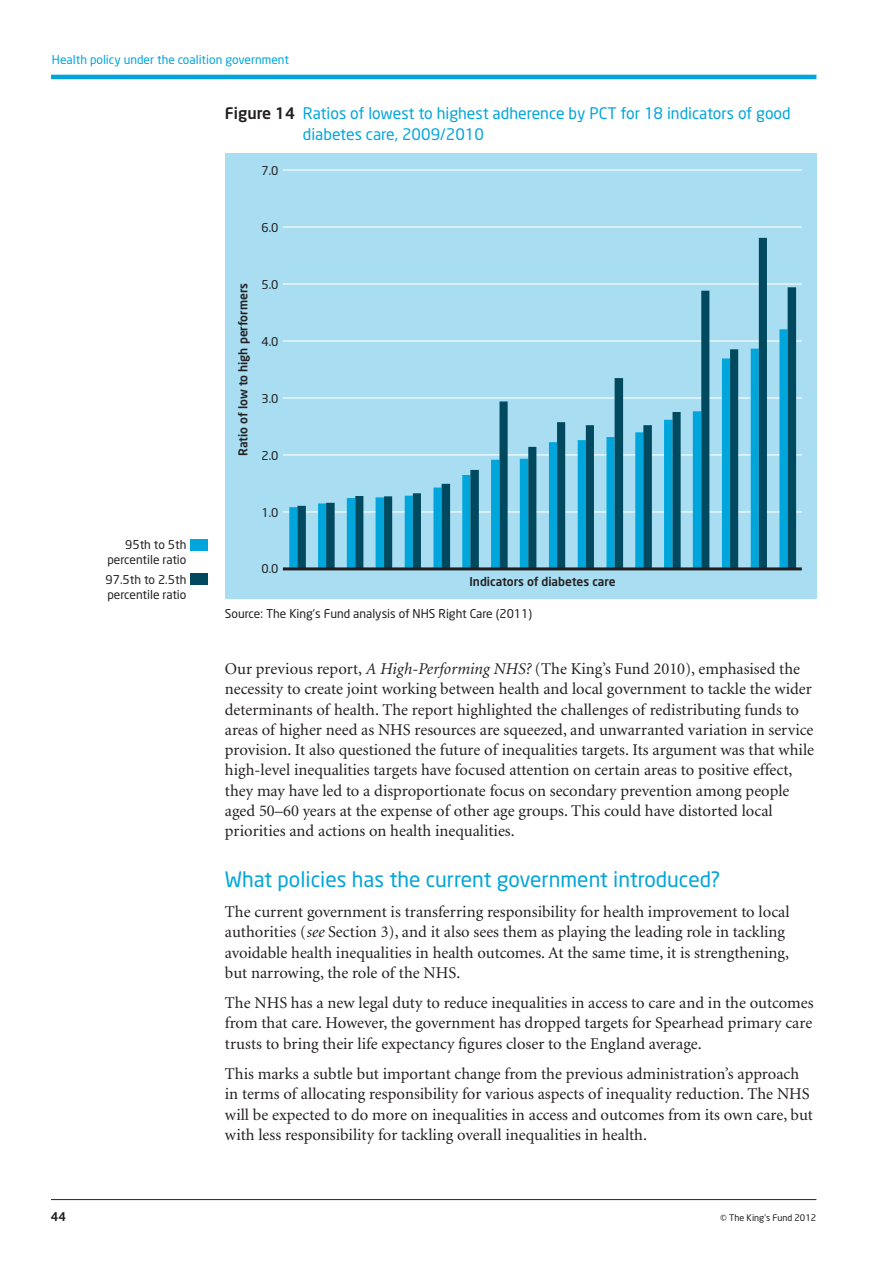
<style>
.page{position:relative;width:893px;height:1263px;background:#fff}
.page>*{position:absolute;margin:0;border:0;box-sizing:border-box;transform-origin:0 0}
.Headings__A_head{font:21px "Neo Sans";color:#00a6db}
.Text__Body_copy{font:16.5px/20.2px "Minion";color:#231f20}
.Headings___table_hea{font:15.75px/20.2px "Neo Sans";color:#00a6db}
.Labels{font:12px/15px "Neo Sans";color:#231f20;text-align:right}
.Labels-2{font:500 12px "Neo Sans";color:#231f20}
.Running_head{font:12px "Neo Sans";color:#00a6db}
.t1{font:9px "Neo Sans";color:#231f20}
.s1{font-weight:500;color:#231f20}
.s2{font-style:italic}
</style>
<div class="page">
<hr style="left:51px;top:1199px;width:765px;height:1px;background:#231f20">
<hr style="left:51px;top:75px;width:765px;height:4px;background:#00a6db">
<div style="left:225px;top:153px;width:591px;height:445px;background:#a8ddf2"></div>
<hr style="left:283px;top:169px;width:519px;height:2px;background:#fff">
<hr style="left:283px;top:454px;width:519px;height:1px;background:#fff">
<hr style="left:283px;top:397px;width:519px;height:1px;background:#fff">
<hr style="left:283px;top:283px;width:519px;height:2px;background:#fff">
<hr style="left:283px;top:340px;width:519px;height:2px;background:#fff">
<hr style="left:283px;top:226px;width:519px;height:2px;background:#fff">
<hr style="left:283px;top:511px;width:519px;height:1px;background:#fff">
<svg style="left:297px;top:238px;width:499px;height:329px"></svg>
<hr style="left:283px;top:567px;width:519px;height:3px;background:#231f20">
<div style="left:191px;top:539px;width:17px;height:12px;background:#00a6db"></div>
<div style="left:191px;top:573px;width:17px;height:12px;background:#00495f"></div>
<p class="Running_head" style="left:52px;top:52px;width:239px">Health policy under the coalition government</p>
<p class="Headings___table_hea" style="left:303px;top:103px;width:489px;text-indent:-78px"><span class="s1">Figure 14</span> Ratios of lowest to highest adherence by PCT for 18 indicators of good diabetes care, 2009/2010</p>
<p class="Labels" style="left:261px;top:163px;width:19px">7.0</p>
<p class="Labels" style="left:107px;top:537px;width:81px">95th to 5th percentile ratio</p>
<p class="Labels" style="left:105px;top:572px;width:82px;text-align:left">97.5th to 2.5th percentile ratio</p>
<p class="Labels" style="left:261px;top:220px;width:19px">6.0</p>
<p class="Labels-2" style="left:236px;top:456px;width:174px;rotate:-90deg">Ratio of low to high performers</p>
<p class="Labels" style="left:261px;top:277px;width:19px">5.0</p>
<p class="Labels" style="left:261px;top:334px;width:19px">4.0</p>
<p class="Labels" style="left:261px;top:391px;width:19px">3.0</p>
<p class="Labels" style="left:261px;top:448px;width:19px">2.0</p>
<p class="Labels" style="left:261px;top:504px;width:19px">1.0</p>
<p class="Labels" style="left:261px;top:561px;width:19px">0.0</p>
<p class="Labels-2" style="left:469px;top:574px;width:148px">Indicators of diabetes care</p>
<p class="Labels" style="left:225px;top:605px;width:309px">Source: The King’s Fund analysis of NHS Right Care (2011)</p>
<p class="Text__Body_copy" style="left:225px;top:659px;width:591px">Our previous report, <span class="s2">A High-Performing NHS?</span> (The King’s Fund 2010), emphasised the necessity to create joint working between health and local government to tackle the wider determinants of health. The report highlighted the challenges of redistributing funds to areas of higher need as NHS resources are squeezed, and unwarranted variation in service provision. It also questioned the future of inequalities targets. Its argument was that while high-level inequalities targets have focused attention on certain areas to positive effect, they may have led to a disproportionate focus on secondary prevention among people aged 50–60 years at the expense of other age groups. This could have distorted local priorities and actions on health inequalities.</p>
<p class="Headings__A_head" style="left:225px;top:866px;width:497px">What policies has the current government introduced?</p>
<p class="Text__Body_copy" style="left:225px;top:902px;width:566px">The current government is transferring responsibility for health improvement to local authorities (<span class="s2">see</span> Section 3), and it also sees them as playing the leading role in tackling avoidable health inequalities in health outcomes. At the same time, it is strengthening, but narrowing, the role of the NHS.</p>
<p class="Text__Body_copy" style="left:225px;top:993px;width:590px;text-align:justify">The NHS has a new legal duty to reduce inequalities in access to care and in the outcomes from that care. However, the government has dropped targets for Spearhead primary care trusts to bring their life expectancy figures closer to the England average.</p>
<p class="Text__Body_copy" style="left:225px;top:1064px;width:590px">This marks a subtle but important change from the previous administration’s approach in terms of allocating responsibility for various aspects of inequality reduction. The NHS will be expected to do more on inequalities in access and outcomes from its own care, but with less responsibility for tackling overall inequalities in health.</p>
<p class="Labels-2" style="left:51px;top:1209px;width:17px">44</p>
<p class="t1" style="left:720px;top:1212px;width:98px">© The King’s Fund 2012</p>
</div>
